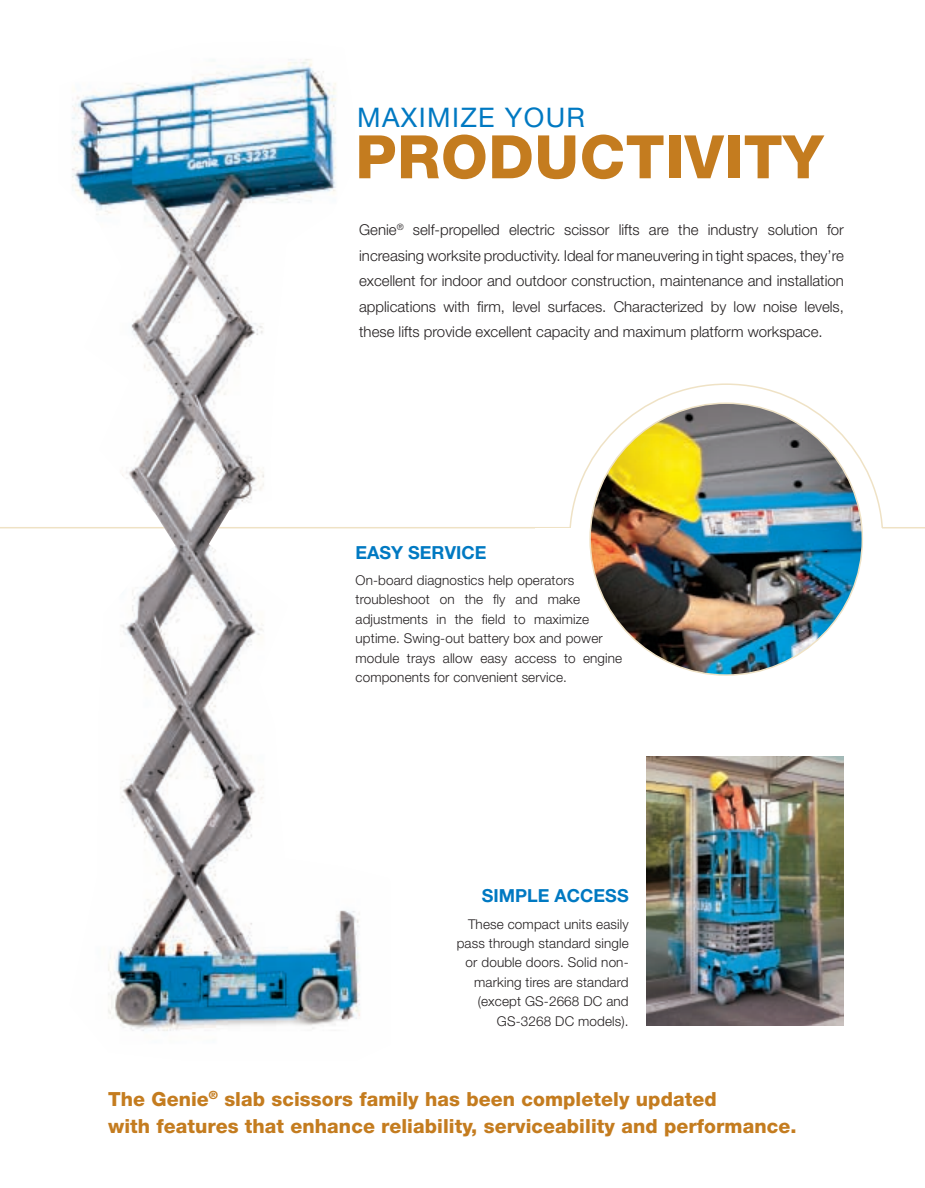
<style>
.page{position:relative;width:925px;height:1188px;background:#fff}
.page>*{position:absolute;margin:0;border:0;box-sizing:border-box;transform-origin:0 0}
.t1{font:800 60px "Helvetica Neue LT Std";letter-spacing:.01em;color:#c47c1f}
.t2{font:27px "Helvetica Neue LT Std";letter-spacing:.05em;color:#0079c2}
.t3{font:800 19.5px/27px "Helvetica Neue LT Std";letter-spacing:.005em;color:#c47c1f}
.t4{font:700 18px "Helvetica Neue LT Std";color:#0079c2}
.t5{font:300 15px/25.5px "Helvetica Neue LT Std";color:#231f20;text-align:justify}
.t6{font:300 13.5px/19.5px "Helvetica Neue LT Std";letter-spacing:.01em;color:#231f20}
</style>
<div class="page">
<hr style="left:0;top:527px;width:570px;height:1px;background:#efe2c5">
<img style="left:58px;top:59px;width:332px;height:972px">
<img style="left:646px;top:756px;width:198px;height:270px">
<img style="left:590px;top:403px;width:272px;height:272px;border-radius:50%">
<hr style="left:882px;top:527px;width:43px;height:1px;background:#efe2c5">
<h2 class="t2" style="left:357px;top:102px;width:229px">MAXIM IZE YOUR</h2>
<h1 class="t1" style="left:355px;top:121px;width:469px">Productivity</h1>
<p class="t5" style="left:359px;top:217px;width:486px">Genie<sup>®</sup> self-propelled electric scissor lifts are the industry solution for increasing worksite productivity. Ideal for maneuvering in tight spaces, they’re excellent for indoor and outdoor construction, maintenance and installation applications with firm, level surfaces. Characterized by low noise levels, these lifts provide excellent capacity and maximum platform workspace.</p>
<p class="t4" style="left:356px;top:541px;width:132px">EASY SERVICE</p>
<p class="t6" style="left:356px;top:570px;width:268px">On-board diagnostics help operators troubleshoot on the fly and make adjustments in the field to maximize uptime. Swing-out battery box and power module trays allow easy access to engine components for convenient service.</p>
<p class="t4" style="left:482px;top:885px;width:136px">SIMPLE ACCESS</p>
<p class="t6" style="left:457px;top:914px;width:173px;text-align:right">These compact units easily pass through standard single or double doors. Solid non&shy;marking tires are standard (except GS-2668 DC and<br>GS-3268 DC models).</p>
<h3 class="t3" style="left:108px;top:1085px;width:690px">The Genie<sup>®</sup> slab scissors family has been completely updated<br>with features that enhance reliability, serviceability and performance.</h3>
</div>
